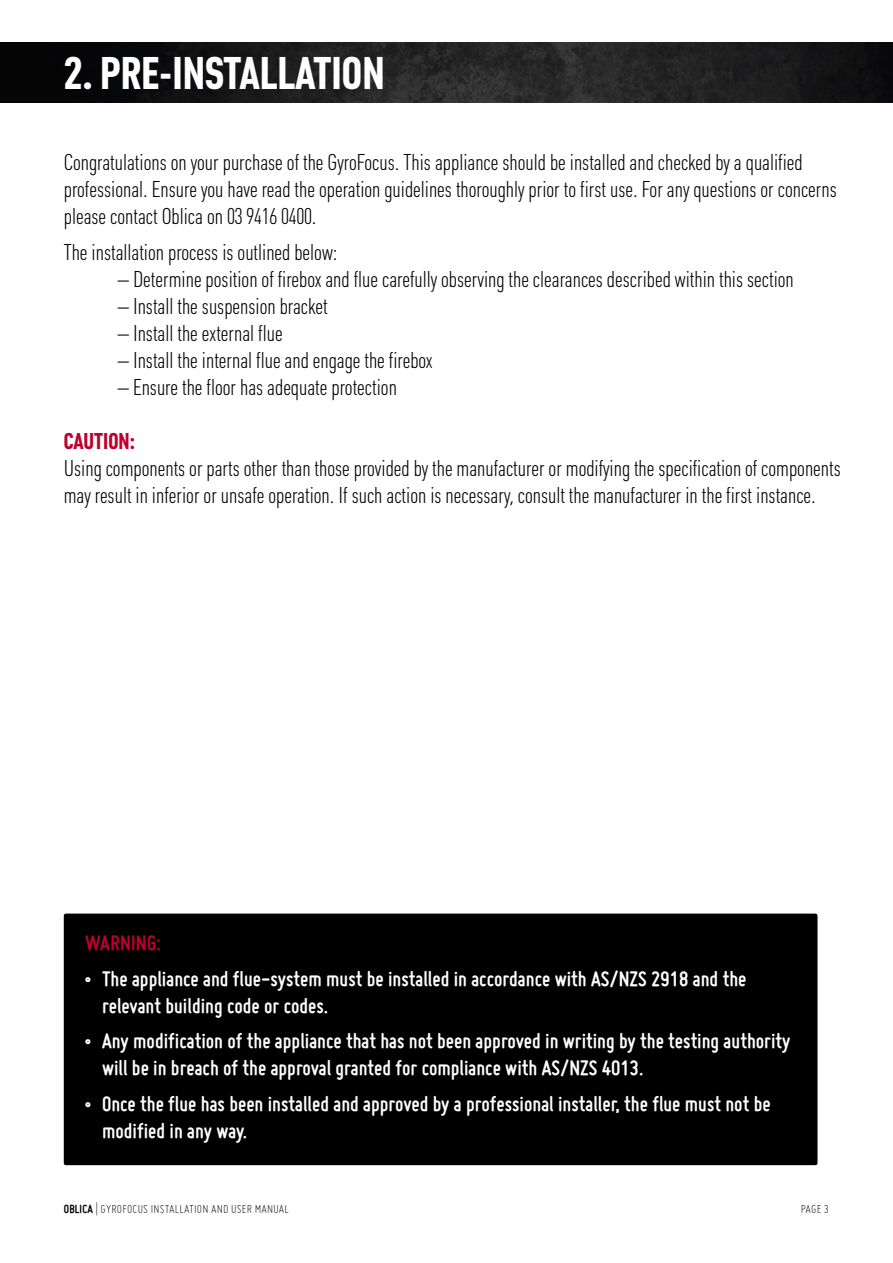
<style>
.page{position:relative;width:893px;height:1263px;background:#fff}
.page>*{position:absolute;margin:0;border:0;box-sizing:border-box;transform-origin:0 0}
.t1{font:700 45px "Plumb Condensed";color:#fff}
.t2{font:300 22.5px/27px "Plumb Condensed";color:#000}
.t3{font:700 22.5px/27px "Miso";color:#fff}
.t4{font:700 22.5px "Plumb Condensed";color:#be002c}
.t5{font:700 22.5px "Miso";letter-spacing:.015em;color:#be002c}
.t6{font:300 12.75px "Miso";letter-spacing:.015em;color:#000}
.s1{font-weight:700}
</style>
<div class="page">
<img style="left:0;top:43px;width:893px;height:59px">
<div style="left:64px;top:913px;width:753px;height:252px;background:#000;border-radius:2px"></div>
<h1 class="t1" style="left:64px;top:48px;width:322px">2. PRE-INSTALLATION</h1>
<p class="t2" style="left:64px;top:150px;width:775px">Congratulations on your purchase of the GyroFocus. This appliance should be installed and checked by a qualified professional. Ensure you have read the operation guidelines thoroughly prior to first use. For any questions or concerns please contact Oblica on 03 9416 0400.</p>
<p class="t2" style="left:64px;top:239px;width:275px">The installation process is outlined below:</p>
<p class="t2" style="left:118px;top:266px;width:678px">– Determine position of firebox and flue carefully observing the clearances described within this section</p>
<p class="t2" style="left:118px;top:293px;width:212px">– Install the suspension bracket</p>
<p class="t2" style="left:118px;top:320px;width:166px">– Install the external flue</p>
<p class="t2" style="left:118px;top:347px;width:316px">– Install the internal flue and engage the firebox</p>
<p class="t2" style="left:118px;top:374px;width:281px">– Ensure the floor has adequate protection</p>
<p class="t4" style="left:64px;top:428px;width:73px">CAUTION:</p>
<p class="t2" style="left:64px;top:455px;width:779px">Using components or parts other than those provided by the manufacturer or modifying the specification of components may result in inferior or unsafe operation. If such action is necessary, consult the manufacturer in the first instance.</p>
<p class="t5" style="left:85px;top:930px;width:77px">WARNING:</p>
<p class="t3" style="left:102px;top:964px;width:646px;text-indent:-17px">• The appliance and flue-system must be installed in accordance with AS/NZS 2918 and the relevant building code or codes.</p>
<p class="t3" style="left:102px;top:1027px;width:690px;text-indent:-17px">• Any modification of the appliance that has not been approved in writing by the testing authority will be in breach of the approval granted for compliance with AS/NZS 4013.</p>
<p class="t3" style="left:102px;top:1089px;width:670px;text-indent:-17px">• Once the flue has been installed and approved by a professional installer, the flue must not be modified in any way.</p>
<p class="t6" style="left:64px;top:1202px;width:227px"><span class="s1">OBLICA</span> | GYROFOCUS INSTALLATION AND USER MANUAL</p>
<p class="t6" style="left:801px;top:1201px;width:30px">PAGE 3</p>
</div>
